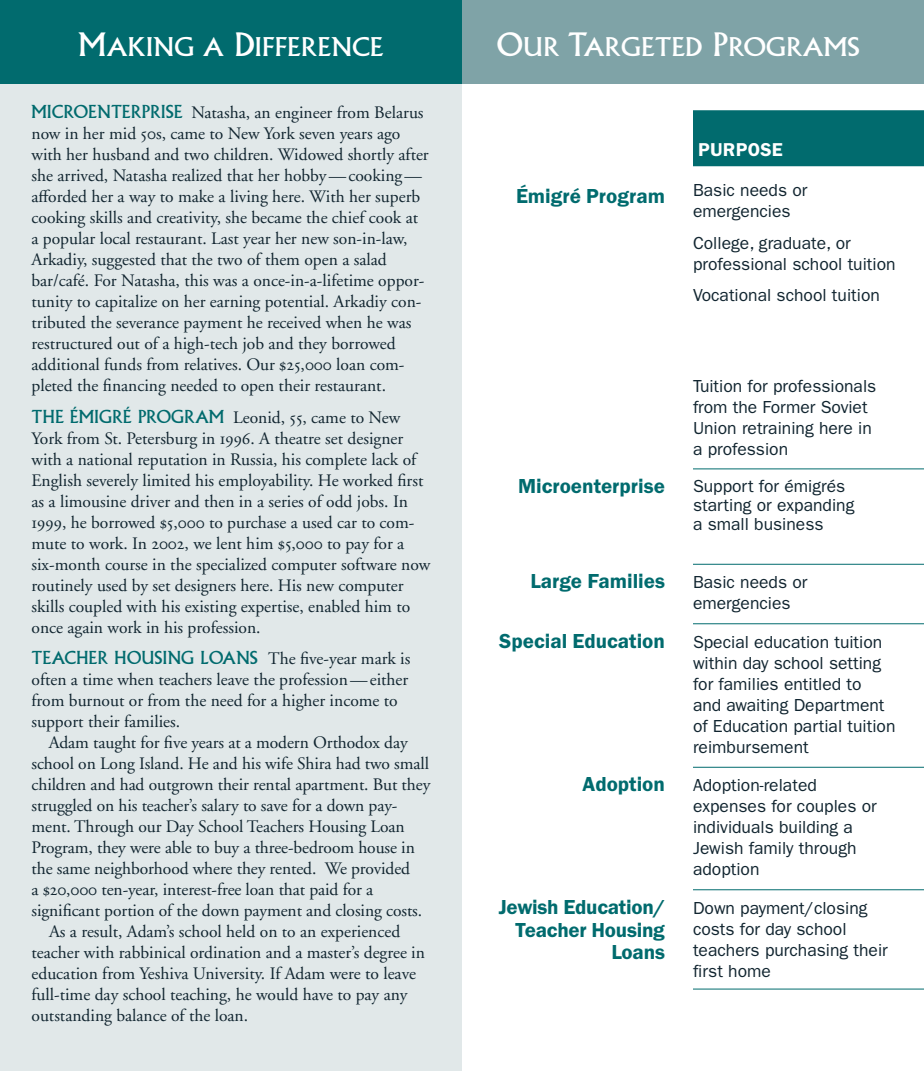
<style>
.page{position:relative;width:924px;height:1071px;background:#fff}
.page>*{position:absolute;margin:0;border:0;box-sizing:border-box;transform-origin:0 0}
.t1{font:25.2px "Albertus";color:#fff;scale:1.06 1}
.t2{font:600 21px/22.8px "Franklin Got ITC";color:#016b6e;text-align:right}
.t3{font:600 19.25px "Franklin Got ITC";letter-spacing:.015em;color:#fff}
.t4{font:17.5px/21px "Adobe Garamond";color:#112530}
.t5{font:17.5px/21px "Franklin Gothic";color:#112530}
.t6{font:17.5px "Albertus";color:#016b6e}
.s1{font-size:31.5px}
.s2{font-family:"Albertus";color:#016b6e}
.s3{font-family:"Adobe Garamond Regular SC"}
.s4{font-family:"Adobe Garamond Exp"}
.s5{font-family:"Adobe Garamond";color:#112530}
</style>
<div class="page">
<div style="left:0;top:0;width:462px;height:1071px;background:#e1e8e9"></div>
<div style="left:0;top:0;width:462px;height:84px;background:#016b6e"></div>
<div style="left:462px;top:0;width:462px;height:84px;background:#7fa3a7"></div>
<div style="left:693px;top:110px;width:231px;height:56px;background:#016b6e"></div>
<hr style="left:693px;top:468px;width:231px;height:1px;background:#016b6e">
<hr style="left:693px;top:564px;width:231px;height:1px;background:#016b6e">
<hr style="left:693px;top:623px;width:231px;height:1px;background:#016b6e">
<hr style="left:693px;top:767px;width:231px;height:1px;background:#016b6e">
<hr style="left:693px;top:889px;width:231px;height:1px;background:#016b6e">
<hr style="left:693px;top:989px;width:231px;height:1px;background:#016b6e">
<h1 class="t1" style="left:79px;top:37px;width:289px"><span class="s1">M</span>AKING A <span class="s1">D</span>IFFERENCE</h1>
<h1 class="t1" style="left:496px;top:37px;width:344px"><span class="s1">O</span>UR <span class="s1">T</span>ARGETED <span class="s1">P</span>ROGRAMS</h1>
<p class="t4" style="left:32px;top:104px;width:399px"><span class="s2">MICROENTERPRISE</span> Natasha, an engineer from Belarus now in her mid <span class="s3">50</span>s, came to New York seven years ago with her husband and two children. Widowed shortly after she arrived, Natasha realized that her hobby — cooking — a<span class="s4">ff</span>orded her a way to make a living here. With her superb cooking skills and creativity, she became the chief cook at a popular local restaurant. Last year her new son-in-law, Arkadiy, suggested that the two of them open a salad bar/café. For Natasha, this was a once-in-a-lifetime oppor&shy;tunity to capitalize on her earning potential. Arkadiy con&shy;tributed the severance payment he received when he was restructured out of a high-tech job and they borrowed additional funds from relatives. Our <span class="s3">$25,000</span> loan com&shy;pleted the financing needed to open their restaurant.</p>
<p class="t4" style="left:32px;top:408px;width:400px"><span class="s2">THE ÉMIGRÉ PROGRAM</span> Leonid, <span class="s3">55</span>, came to New York from St. Petersburg in <span class="s3">1996</span>. A theatre set designer with a national reputation in Russia, his complete lack of English severely limited his employability. He worked first as a limousine driver and then in a series of odd jobs. In <span class="s3">1999</span>, he borrowed <span class="s3">$5,000</span> to purchase a used car to com&shy;mute to work. In <span class="s3">2002</span>, we lent him <span class="s3">$5,000</span> to pay for a six-month course in the specialized computer software now routinely used by set designers here. His new computer skills coupled with his existing expertise, enabled him to once again work in his profession.</p>
<p class="t6" style="left:32px;top:651px;width:380px">TEACHER HOUSING LOANS <span class="s5">The five-year mark is</span></p>
<p class="t4" style="left:32px;top:671px;width:378px">often a time when teachers leave the profession — either from burnout or from the need for a higher income to support their families.</p>
<p class="t4" style="left:49px;top:734px;width:360px">Adam taught for five years at a modern Orthodox day</p>
<p class="t4" style="left:32px;top:755px;width:399px">school on Long Island. He and his wife Shira had two small</p>
<p class="t4" style="left:32px;top:776px;width:400px">children and had outgrown their rental apartment. But they</p>
<p class="t4" style="left:32px;top:797px;width:368px">struggled on his teacher’s salary to save for a down pay-</p>
<p class="t4" style="left:32px;top:818px;width:375px">ment. Through our Day School Teachers Housing Loan</p>
<p class="t4" style="left:32px;top:839px;width:385px">Program, they were able to buy a three-bedroom house in</p>
<p class="t4" style="left:32px;top:860px;width:380px">the same neighborhood where they rented. We provided</p>
<p class="t4" style="left:31px;top:881px;width:343px">a <span class="s3">$20,000</span> ten-year, interest-free loan that paid for a</p>
<p class="t4" style="left:31px;top:902px;width:392px">significant portion of the down payment and closing costs.</p>
<p class="t4" style="left:49px;top:923px;width:353px">As a result, Adam’s school held on to an experienced</p>
<p class="t4" style="left:31px;top:944px;width:395px">teacher with rabbinical ordination and a master’s degree in</p>
<p class="t4" style="left:31px;top:965px;width:386px">education from Yeshiva University. If Adam were to leave</p>
<p class="t4" style="left:31px;top:986px;width:378px">full-time day school teaching, he would have to pay any</p>
<p class="t4" style="left:31px;top:1007px;width:218px">outstanding balance of the loan.</p>
<p class="t2" style="left:516px;top:186px;width:151px">Émigré Program</p>
<p class="t3" style="left:698px;top:143px;width:86px">PURPOSE</p>
<p class="t5" style="left:693px;top:181px;width:116px">Basic needs or emergencies</p>
<p class="t5" style="left:693px;top:233px;width:204px">College, graduate, or professional school tuition</p>
<p class="t5" style="left:693px;top:286px;width:188px">Vocational school tuition</p>
<p class="t2" style="left:518px;top:476px;width:149px">Microenterprise</p>
<p class="t2" style="left:530px;top:571px;width:136px">Large Families</p>
<p class="t2" style="left:499px;top:631px;width:167px">Special Education</p>
<p class="t2" style="left:583px;top:775px;width:84px">Adoption</p>
<p class="t2" style="left:499px;top:897px;width:168px">Jewish Education/<br>Teacher Housing<br>Loans</p>
<p class="t5" style="left:693px;top:377px;width:185px">Tuition for professionals from the Former Soviet<br>Union retraining here in a profession</p>
<p class="t5" style="left:693px;top:478px;width:163px;line-height:19.2px">Support for émigrés starting or expanding a small business</p>
<p class="t5" style="left:693px;top:573px;width:116px">Basic needs or emergencies</p>
<p class="t5" style="left:693px;top:632px;width:204px">Special education tuition within day school setting for families entitled to<br>and awaiting Department of Education partial tuition reimbursement</p>
<p class="t5" style="left:693px;top:776px;width:185px">Adoption-related expenses for couples or individuals building a<br>Jewish family through adoption</p>
<p class="t5" style="left:693px;top:898px;width:196px">Down payment/closing costs for day school teachers purchasing their first home</p>
</div>
